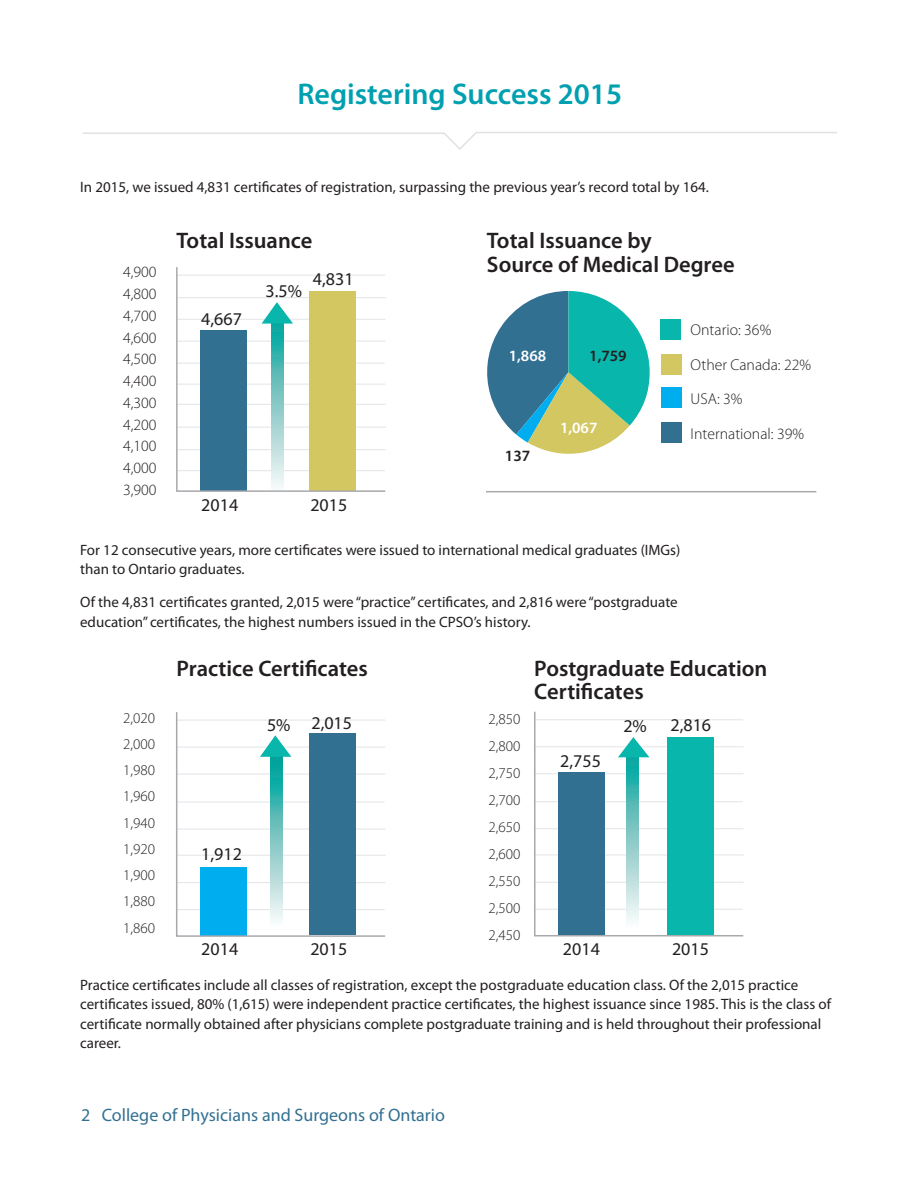
<style>
.page{position:relative;width:918px;height:1188px;background:#fff}
.page>*{position:absolute;margin:0;border:0;box-sizing:border-box;transform-origin:0 0}
.t1{font:600 30px "Myriad Pro";color:#00a0b0}
.body{font:600 22.5px/22.5px "Myriad Pro";color:#231f20}
.body-2{font:18px "Myriad Pro";color:#231f20}
.t2{font:18px "Myriad Pro";color:#327092}
.body-3{font:300 15.75px "Myriad Pro";color:#231f20}
.body-4{font:600 15.75px "Myriad Pro";color:#fff}
.body-5{font:600 15.75px "Myriad Pro";color:#231f20}
.body-6{font:15px/19.5px "Myriad Pro";color:#231f20}
.body-7{font:300 15px "Myriad Pro";color:#231f20}
</style>
<div class="page">
<svg style="left:82px;top:132px;width:755px;height:18px"></svg>
<hr style="left:486px;top:491px;width:330px;height:1px;background:#a8a9ad">
<div style="left:661px;top:320px;width:20px;height:20px;background:#09b6ac"></div>
<div style="left:661px;top:354px;width:20px;height:20px;background:#d3c762"></div>
<div style="left:662px;top:388px;width:20px;height:20px;background:#00aeef"></div>
<div style="left:661px;top:423px;width:20px;height:20px;background:#327092"></div>
<svg style="left:176px;top:267px;width:210px;height:225px"></svg>
<svg style="left:176px;top:712px;width:210px;height:225px"></svg>
<svg style="left:534px;top:711px;width:210px;height:226px"></svg>
<svg style="left:487px;top:291px;width:163px;height:163px"></svg>
<p class="t1" style="left:297px;top:74px;width:326px">Registering Success 2015</p>
<p class="body-6" style="left:80px;top:177px;width:630px">In 2015, we issued 4,831 certificates of registration, surpassing the previous year’s record total by 164.</p>
<p class="body-3" style="left:123px;top:263px;width:35px">4,900</p>
<p class="body-3" style="left:123px;top:284px;width:35px">4,800</p>
<p class="body-3" style="left:123px;top:306px;width:35px">4,700</p>
<p class="body-3" style="left:123px;top:328px;width:35px">4,600</p>
<p class="body-3" style="left:123px;top:350px;width:35px">4,500</p>
<p class="body-3" style="left:123px;top:371px;width:35px">4,400</p>
<p class="body-3" style="left:123px;top:393px;width:35px">4,300</p>
<p class="body-3" style="left:123px;top:415px;width:35px">4,200</p>
<p class="body-3" style="left:123px;top:437px;width:35px">4,100</p>
<p class="body-3" style="left:123px;top:458px;width:35px">4,000</p>
<p class="body-3" style="left:123px;top:480px;width:35px">3,900</p>
<p class="body" style="left:177px;top:229px;width:137px">Total Issuance</p>
<p class="body-2" style="left:201px;top:308px;width:42px">4,667</p>
<p class="body-2" style="left:266px;top:280px;width:38px">3.5%</p>
<p class="body-2" style="left:313px;top:268px;width:42px">4,831</p>
<p class="body-2" style="left:201px;top:493px;width:38px">2014</p>
<p class="body-2" style="left:310px;top:493px;width:38px">2015</p>
<p class="body" style="left:487px;top:229px;width:166px">Total Issuance by</p>
<p class="body" style="left:487px;top:253px;width:249px">Source of Medical Degree</p>
<p class="body-4" style="left:509px;top:346px;width:39px">1,868</p>
<p class="body-5" style="left:589px;top:346px;width:39px">1,759</p>
<p class="body-5" style="left:505px;top:446px;width:27px">137</p>
<p class="body-4" style="left:560px;top:417px;width:39px">1,067</p>
<p class="body-3" style="left:691px;top:321px;width:82px">Ontario: 36%</p>
<p class="body-3" style="left:691px;top:355px;width:122px">Other Canada: 22%</p>
<p class="body-3" style="left:691px;top:390px;width:53px">USA: 3%</p>
<p class="body-3" style="left:691px;top:424px;width:115px">International: 39%</p>
<p class="body-6" style="left:80px;top:540px;width:602px">For 12 consecutive years, more certificates were issued to international medical graduates (IMGs) than to Ontario graduates.</p>
<p class="body-6" style="left:80px;top:592px;width:599px">Of the 4,831 certificates granted, 2,015 were “practice” certificates, and 2,816 were “postgraduate education” certificates, the highest numbers issued in the CPSO’s history.</p>
<p class="body-7" style="left:123px;top:709px;width:33px">2,020</p>
<p class="body-7" style="left:123px;top:735px;width:33px">2,000</p>
<p class="body-7" style="left:123px;top:761px;width:33px">1,980</p>
<p class="body-7" style="left:123px;top:787px;width:33px">1,960</p>
<p class="body-7" style="left:123px;top:814px;width:33px">1,940</p>
<p class="body-7" style="left:123px;top:840px;width:33px">1,920</p>
<p class="body-7" style="left:123px;top:866px;width:33px">1,900</p>
<p class="body-7" style="left:123px;top:892px;width:33px">1,880</p>
<p class="body-7" style="left:123px;top:919px;width:33px">1,860</p>
<p class="body" style="left:177px;top:657px;width:193px">Practice Certificates</p>
<p class="body" style="left:534px;top:657px;width:235px">Postgraduate Education<br>Certificates</p>
<p class="body-7" style="left:488px;top:710px;width:33px">2,850</p>
<p class="body-7" style="left:488px;top:737px;width:33px">2,800</p>
<p class="body-7" style="left:488px;top:764px;width:33px">2,750</p>
<p class="body-7" style="left:488px;top:791px;width:33px">2,700</p>
<p class="body-7" style="left:488px;top:818px;width:33px">2,650</p>
<p class="body-7" style="left:488px;top:845px;width:33px">2,600</p>
<p class="body-7" style="left:488px;top:872px;width:33px">2,550</p>
<p class="body-7" style="left:488px;top:899px;width:33px">2,500</p>
<p class="body-7" style="left:488px;top:926px;width:33px">2,450</p>
<p class="body-2" style="left:311px;top:711px;width:42px">2,015</p>
<p class="body-2" style="left:671px;top:713px;width:42px">2,816</p>
<p class="body-2" style="left:560px;top:750px;width:42px">2,755</p>
<p class="body-2" style="left:267px;top:713px;width:25px">5%</p>
<p class="body-2" style="left:623px;top:714px;width:25px">2%</p>
<p class="body-2" style="left:201px;top:843px;width:42px">1,912</p>
<p class="body-2" style="left:201px;top:938px;width:38px">2014</p>
<p class="body-2" style="left:563px;top:938px;width:38px">2014</p>
<p class="body-2" style="left:310px;top:938px;width:38px">2015</p>
<p class="body-2" style="left:672px;top:938px;width:38px">2015</p>
<p class="body-6" style="left:80px;top:975px;width:753px">Practice certificates include all classes of registration, except the postgraduate education class. Of the 2,015 practice certificates issued, 80% (1,615) were independent practice certificates, the highest issuance since 1985. This is the class of certificate normally obtained after physicians complete postgraduate training and is held throughout their professional career.</p>
<p class="t2" style="left:81px;top:1103px;width:366px">2 College of Physicians and Surgeons of Ontario</p>
</div>
